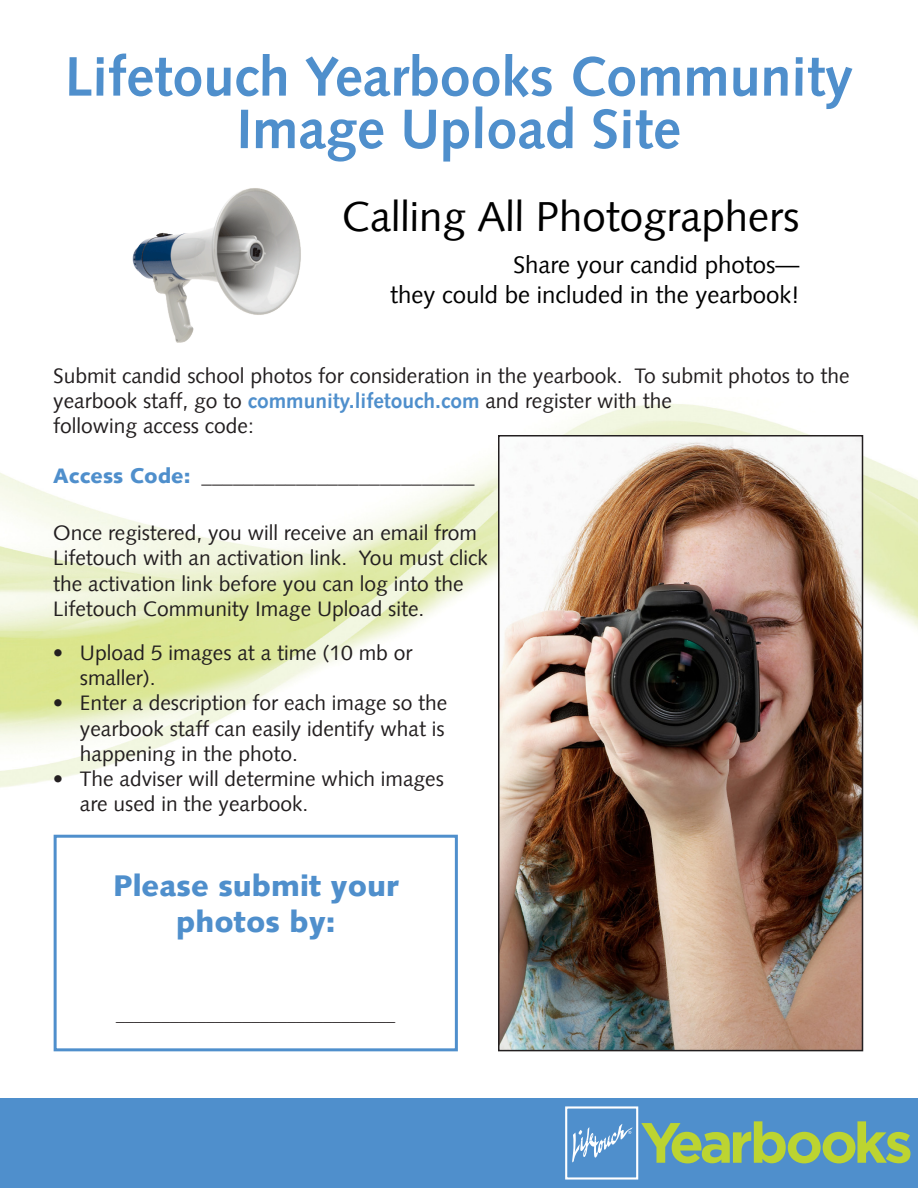
<style>
.page{position:relative;width:918px;height:1188px;background:#fff}
.page>*{position:absolute;margin:0;border:0;box-sizing:border-box;transform-origin:0 0}
.t1{font:700 55.5px "Syntax";color:#4f8fcc}
.t2{font:42px "Syntax";color:#000}
.t3{font:900 30px/36px "Syntax";color:#4f8fcc;text-align:center}
.t4{font:24px/30px "Syntax";color:#000;text-align:right}
.t5{font:21px/25.2px "Syntax";color:#231f20}
.t6{font:18px "Times New Roman";color:#231f20}
.s1{font-weight:700;color:#4f8fcc}
.s2{font-weight:900;color:#4f8fcc}
</style>
<div class="page">
<img style="left:0;top:404px;width:918px;height:390px">
<div style="left:0;top:1098px;width:918px;height:90px;background:#4f8fcc"></div>
<svg style="left:641px;top:1121px;width:269px;height:42px"></svg>
<div style="left:565px;top:1106px;width:73px;height:74px;border:2px solid #fff"></div>
<svg style="left:572px;top:1124px;width:61px;height:38px"></svg>
<div style="left:54px;top:835px;width:404px;height:216px;border:3px solid #4f8fcc"></div>
<img style="left:132px;top:188px;width:169px;height:155px">
<img style="left:501px;top:438px;width:359px;height:610px">
<div style="left:498px;top:435px;width:365px;height:616px;border:2px solid #231f20"></div>
<p class="t1" style="left:65px;top:45px;width:790px">Lifetouch Yearbooks Community</p>
<h1 class="t1" style="left:237px;top:97px;width:446px">Image Upload Site</h1>
<h1 class="t2" style="left:342px;top:192px;width:459px">Calling All Photographers</h1>
<p class="t4" style="left:390px;top:250px;width:411px">Share your candid photos—<br>they could be included in the yearbook!</p>
<p class="t5" style="left:53px;top:363px;width:798px">Submit candid school photos for consideration in the yearbook. To submit photos to the yearbook staff, go to <span class="s1">community.lifetouch.com</span> and register with the<br>following access code:</p>
<p class="t5" style="left:53px;top:464px;width:423px"><span class="s2">Access Code:</span> __________________________</p>
<p class="t5" style="left:53px;top:520px;width:436px">Once registered, you will receive an email from Lifetouch with an activation link. You must click the activation link before you can log into the Lifetouch Community Image Upload site.</p>
<p class="t5" style="left:80px;top:640px;width:334px;text-indent:-27px">• Upload 5 images at a time (10 mb or smaller).</p>
<p class="t5" style="left:80px;top:691px;width:369px;text-indent:-27px">• Enter a description for each image so the yearbook staff can easily identify what is happening in the photo.</p>
<p class="t5" style="left:80px;top:766px;width:366px;text-indent:-27px">• The adviser will determine which images are used in the yearbook.</p>
<p class="t3" style="left:113px;top:868px;width:286px">Please submit your photos by:</p>
<p class="t6" style="left:116px;top:1000px;width:280px">_______________________________</p>
</div>
